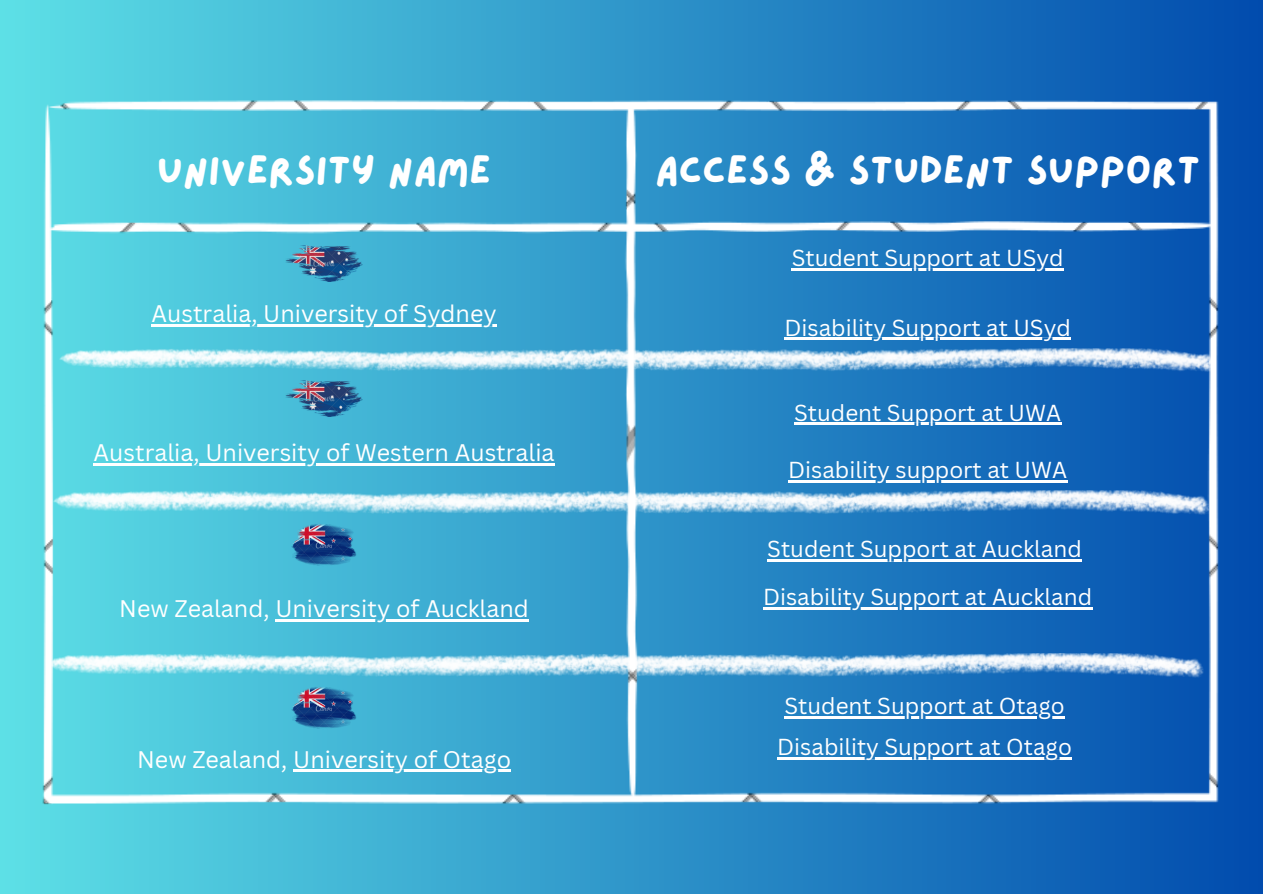
<style>
.page{position:relative;width:1263px;height:894px;background:#fff}
.page>*{position:absolute;margin:0;border:0;box-sizing:border-box;transform-origin:0 0}
.t1{font:40.5px "Lazydog";color:#fff}
.t2{font:23.4px "Canva Sans";color:#fff}
.t3{font:22.5px "Canva Sans";color:#fff}
</style>
<div class="page">
<div style="left:0;top:0;width:1263px;height:893px;background:linear-gradient(to right,#5de0e6,#014bad)"></div>
<img style="left:35px;top:69px;width:1192px;height:735px">
<svg style="left:36px;top:347px;width:1204px;height:26px"></svg>
<svg style="left:29px;top:489px;width:1205px;height:26px"></svg>
<svg style="left:23px;top:652px;width:1204px;height:26px"></svg>
<img style="left:285px;top:245px;width:78px;height:36px">
<img style="left:285px;top:381px;width:78px;height:36px">
<img style="left:291px;top:523px;width:65px;height:44px">
<hr style="left:792px;top:269px;width:272px;height:2px;background:#fff">
<hr style="left:784px;top:338px;width:287px;height:2px;background:#fff">
<hr style="left:794px;top:422px;width:267px;height:3px;background:#fff">
<hr style="left:788px;top:480px;width:279px;height:2px;background:#fff">
<hr style="left:767px;top:558px;width:315px;height:3px;background:#fff">
<hr style="left:763px;top:607px;width:329px;height:2px;background:#fff">
<hr style="left:784px;top:716px;width:281px;height:2px;background:#fff">
<hr style="left:777px;top:756px;width:295px;height:2px;background:#fff">
<hr style="left:152px;top:324px;width:345px;height:2px;background:#fff">
<hr style="left:94px;top:463px;width:461px;height:2px;background:#fff">
<hr style="left:275px;top:619px;width:254px;height:2px;background:#fff">
<img style="left:291px;top:686px;width:65px;height:44px">
<hr style="left:293px;top:769px;width:218px;height:2px;background:#fff">
<p class="t1" style="left:157px;top:150px;width:336px">UNIVERSITY NAME</p>
<p class="t1" style="left:655px;top:150px;width:547px">ACCESS &amp; STUDENT SUPPORT</p>
<p class="t2" style="left:152px;top:296px;width:347px">Australia, University of Sydney</p>
<p class="t2" style="left:94px;top:435px;width:462px">Australia, University of Western Australia</p>
<p class="t2" style="left:119px;top:592px;width:411px">New Zealand, University of Auckland</p>
<p class="t2" style="left:137px;top:742px;width:375px">New Zealand, University of Otago</p>
<p class="t3" style="left:792px;top:242px;width:273px">Student Support at USyd</p>
<p class="t3" style="left:784px;top:311px;width:288px">Disability Support at USyd</p>
<p class="t3" style="left:794px;top:396px;width:269px">Student Support at UWA</p>
<p class="t3" style="left:788px;top:454px;width:281px">Disability support at UWA</p>
<h1 class="t3" style="left:767px;top:532px;width:316px">Student Support at Auckland</h1>
<p class="t3" style="left:763px;top:581px;width:331px">Disability Support at Auckland</p>
<p class="t3" style="left:784px;top:689px;width:282px">Student Support at Otago</p>
<p class="t3" style="left:777px;top:730px;width:296px">Disability Support at Otago</p>
</div>
